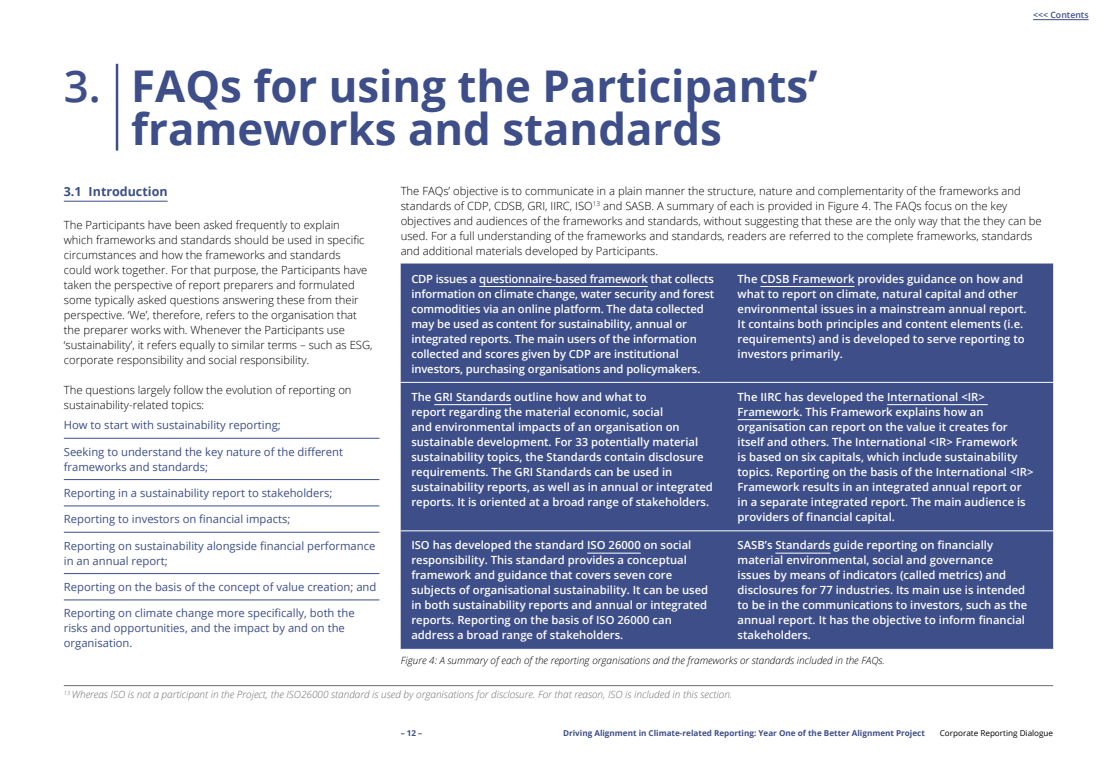
<style>
.page{position:relative;width:1117px;height:762px;background:#fff}
.page>*{position:absolute;margin:0;border:0;box-sizing:border-box;transform-origin:0 0}
.t1{font:700 43.75px/43.8px "Open Sans";color:#3d4e89}
.t2{font:700 12.5px "Open Sans";color:#3d4e89}
.t3{font:600 11.25px/15px "Open Sans";color:#fff}
.t4{font:300 11.25px/15px "Open Sans";color:#000}
.t5{font:11.25px/15px "Open Sans";color:#3d4e89}
.t6{font:italic 300 10px "Open Sans";color:#6d6e71}
.t7{font:italic 300 10px "Open Sans";color:#000}
.t8{font:600 8.75px "Open Sans";color:#3d4e89}
.t9{font:700 8.12px "Open Sans";color:#3d4e89}
.t10{font:8.12px "Open Sans";color:#000}
.s1{font-weight:600}
</style>
<div class="page">
<hr style="left:1032px;top:19px;width:56px;height:1px;background:#3d4e89">
<hr style="left:64px;top:201px;width:104px;height:1px;background:#3d4e89">
<hr style="left:64px;top:438px;width:315px;height:1px;background:#3d4e89">
<hr style="left:64px;top:532px;width:315px;height:1px;background:#3d4e89">
<hr style="left:64px;top:573px;width:315px;height:1px;background:#3d4e89">
<hr style="left:64px;top:600px;width:315px;height:1px;background:#3d4e89">
<hr style="left:64px;top:479px;width:315px;height:1px;background:#3d4e89">
<hr style="left:64px;top:506px;width:315px;height:1px;background:#3d4e89">
<hr style="left:116px;top:64px;width:2px;height:87px;background:#3d4e89">
<div style="left:400px;top:263px;width:652px;height:386px;background:#3d4e89"></div>
<hr style="left:400px;top:382px;width:326px;height:1px;background:#fff">
<hr style="left:726px;top:382px;width:326px;height:1px;background:#fff">
<hr style="left:400px;top:530px;width:326px;height:1px;background:#fff">
<hr style="left:726px;top:530px;width:326px;height:1px;background:#fff">
<hr style="left:479px;top:286px;width:168px;height:1px;background:#fff">
<hr style="left:760px;top:286px;width:94px;height:1px;background:#fff">
<hr style="left:434px;top:404px;width:77px;height:1px;background:#fff">
<hr style="left:886px;top:404px;width:101px;height:1px;background:#fff">
<hr style="left:737px;top:419px;width:62px;height:1px;background:#fff">
<hr style="left:587px;top:553px;width:53px;height:1px;background:#fff">
<hr style="left:775px;top:553px;width:55px;height:1px;background:#fff">
<hr style="left:64px;top:685px;width:988px;height:1px;background:#6d6e71">
<h1 class="t1" style="left:131px;top:63px;width:688px;text-indent:-67px"><span class="s1">3.</span> FAQs for using the Participants’ frameworks and standards</h1>
<p class="t8" style="left:1032px;top:8px;width:57px">&lt;&lt;&lt; Contents</p>
<p class="t4" style="left:400px;top:183px;width:642px">The FAQs’ objective is to communicate in a plain manner the structure, nature and complementarity of the frameworks and standards of CDP, CDSB, GRI, IIRC, ISO<sup>13</sup> and SASB. A summary of each is provided in Figure 4. The FAQs focus on the key objectives and audiences of the frameworks and standards, without suggesting that these are the only way that the they can be used. For a full understanding of the frameworks and standards, readers are referred to the complete frameworks, standards and additional materials developed by Participants.</p>
<p class="t3" style="left:411px;top:271px;width:304px">CDP issues a questionnaire-based framework that collects information on climate change, water security and forest commodities via an online platform. The data collected may be used as content for sustainability, annual or integrated reports. The main users of the information collected and scores given by CDP are institutional investors, purchasing organisations and policymakers.</p>
<p class="t3" style="left:737px;top:271px;width:290px">The CDSB Framework provides guidance on how and what to report on climate, natural capital and other environmental issues in a mainstream annual report.<br>It contains both principles and content elements (i.e. requirements) and is developed to serve reporting to investors primarily.</p>
<p class="t3" style="left:411px;top:389px;width:303px">The GRI Standards outline how and what to<br>report regarding the material economic, social<br>and environmental impacts of an organisation on sustainable development. For 33 potentially material sustainability topics, the Standards contain disclosure requirements. The GRI Standards can be used in sustainability reports, as well as in annual or integrated reports. It is oriented at a broad range of stakeholders.</p>
<p class="t3" style="left:737px;top:389px;width:297px">The IIRC has developed the International &lt;IR&gt; Framework. This Framework explains how an organisation can report on the value it creates for itself and others. The International &lt;IR&gt; Framework<br>is based on six capitals, which include sustainability topics. Reporting on the basis of the International &lt;IR&gt; Framework results in an integrated annual report or in a separate integrated report. The main audience is providers of financial capital.</p>
<p class="t3" style="left:411px;top:537px;width:298px">ISO has developed the standard ISO 26000 on social responsibility. This standard provides a conceptual framework and guidance that covers seven core subjects of organisational sustainability. It can be used in both sustainability reports and annual or integrated reports. Reporting on the basis of ISO 26000 can address a broad range of stakeholders.</p>
<p class="t3" style="left:737px;top:537px;width:291px">SASB’s Standards guide reporting on financially material environmental, social and governance issues by means of indicators (called metrics) and disclosures for 77 industries. Its main use is intended to be in the communications to investors, such as the annual report. It has the objective to inform financial stakeholders.</p>
<p class="t7" style="left:400px;top:654px;width:485px">Figure 4: A summary of each of the reporting organisations and the frameworks or standards included in the FAQs.</p>
<p class="t6" style="left:64px;top:688px;width:669px"><sup>13</sup> Whereas ISO is not a participant in the Project, the ISO26000 standard is used by organisations for disclosure. For that reason, ISO is included in this section.</p>
<p class="t2" style="left:64px;top:183px;width:105px">3.1 Introduction</p>
<p class="t4" style="left:64px;top:217px;width:310px">The Participants have been asked frequently to explain<br>which frameworks and standards should be used in specific circumstances and how the frameworks and standards<br>could work together. For that purpose, the Participants have taken the perspective of report preparers and formulated some typically asked questions answering these from their perspective. ‘We’, therefore, refers to the organisation that the preparer works with. Whenever the Participants use ‘sustainability’, it refers equally to similar terms – such as ESG, corporate responsibility and social responsibility.</p>
<p class="t4" style="left:64px;top:382px;width:289px">The questions largely follow the evolution of reporting on sustainability-related topics:</p>
<p class="t5" style="left:64px;top:417px;width:218px">How to start with sustainability reporting;</p>
<p class="t5" style="left:64px;top:444px;width:281px">Seeking to understand the key nature of the different frameworks and standards;</p>
<p class="t5" style="left:64px;top:485px;width:270px">Reporting in a sustainability report to stakeholders;</p>
<p class="t5" style="left:64px;top:511px;width:228px">Reporting to investors on financial impacts;</p>
<p class="t5" style="left:64px;top:538px;width:313px">Reporting on sustainability alongside financial performance in an annual report;</p>
<p class="t5" style="left:64px;top:579px;width:314px">Reporting on the basis of the concept of value creation; and</p>
<p class="t5" style="left:64px;top:605px;width:292px">Reporting on climate change more specifically, both the risks and opportunities, and the impact by and on the organisation.</p>
<p class="t9" style="left:400px;top:727px;width:23px">– 12 –</p>
<p class="t9" style="left:563px;top:727px;width:363px">Driving Alignment in Climate-related Reporting: Year One of the Better Alignment Project</p>
<p class="t10" style="left:939px;top:728px;width:115px">Corporate Reporting Dialogue</p>
</div>
